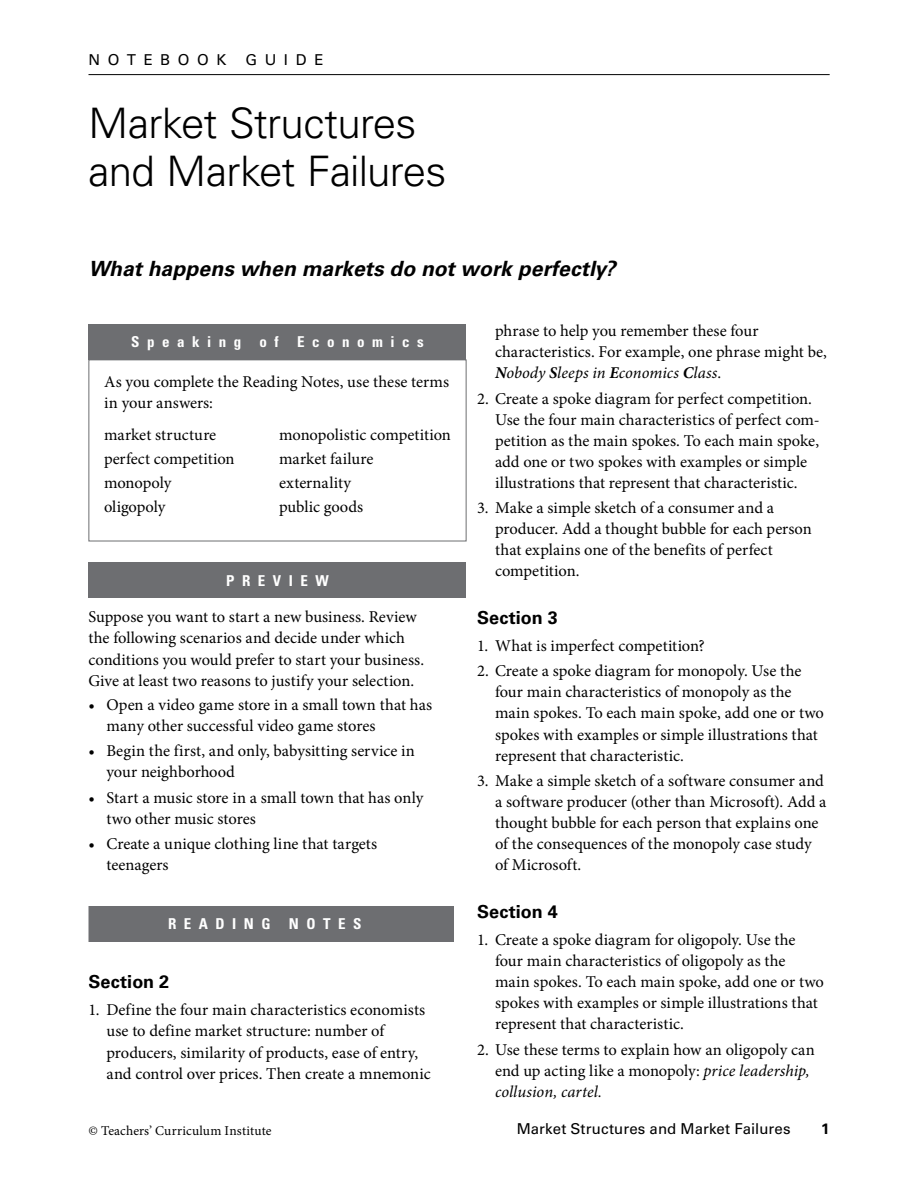
<style>
.page{position:relative;width:918px;height:1188px;background:#fff}
.page>*{position:absolute;margin:0;border:0;box-sizing:border-box;transform-origin:0 0}
.t1{font:300 42px/48px "Univers LT Std";letter-spacing:-.015em;color:#000}
.t2{font:italic 700 21px "Univers LT Std";letter-spacing:.005em;color:#000}
.t3{font:700 18px "Univers LT Std";letter-spacing:.005em;color:#000}
.t4{font:16.5px/21px "Minion Pro";color:#000}
.t5{font:15px "Univers LT Std";letter-spacing:.01em;color:#000}
.t6{font:700 condensed 15px "Univers LT Std";letter-spacing:.5em;color:#fff}
.t7{font:700 15px "Univers LT Std";color:#000}
.t8{font:13.5px "Minion Pro";letter-spacing:.01em;color:#000}
.s1{font-weight:700;font-style:italic}
.s2{font-style:italic}
</style>
<div class="page">
<hr style="left:88px;top:74px;width:742px;height:1px;background:#000">
<div style="left:88px;top:562px;width:378px;height:36px;background:#6d6e71"></div>
<div style="left:76px;top:906px;width:378px;height:36px;background:#6d6e71"></div>
<div style="left:88px;top:324px;width:378px;height:36px;background:#6d6e71"></div>
<div style="left:88px;top:359px;width:378px;height:182px;border:1px solid #6d6e71"></div>
<div style="left:36px;top:871px;width:52px;height:141px;background:#fff"></div>
<p class="t5" style="left:88px;top:51px;width:137px">Not ebook</p>
<p class="t5" style="left:246px;top:51px;width:79px">Guide</p>
<h1 class="t1" style="left:88px;top:100px;width:359px">Market Structures and Market Failures</h1>
<p class="t2" style="left:88px;top:257px;width:529px">What happens when markets do not work perfectly?</p>
<p class="t6" style="left:131px;top:333px;width:294px">Speaking of Economics</p>
<p class="t4" style="left:104px;top:372px;width:346px">As you complete the Reading Notes, use these terms in your answers:</p>
<p class="t4" style="left:104px;top:423px;width:132px;line-height:24px">market structure perfect competition monopoly oligopoly</p>
<p class="t4" style="left:279px;top:423px;width:173px;line-height:24px">monopolistic competition market failure<br>externality<br>public goods</p>
<p class="t6" style="left:226px;top:571px;width:104px">PREVIEW</p>
<p class="t4" style="left:88px;top:607px;width:337px">Suppose you want to start a new business. Review the following scenarios and decide under which conditions you would prefer to start your business.<br>Give at least two reasons to justify your selection.</p>
<p class="t4" style="left:107px;top:694px;width:327px;text-indent:-18px">• Open a video game store in a small town that has many other successful video game stores</p>
<p class="t4" style="left:107px;top:740px;width:310px;text-indent:-18px">• Begin the first, and only, babysitting service in your neighborhood</p>
<p class="t4" style="left:107px;top:787px;width:319px;text-indent:-18px">• Start a music store in a small town that has only two other music stores</p>
<p class="t4" style="left:107px;top:833px;width:272px;text-indent:-18px">• Create a unique clothing line that targets teenagers</p>
<p class="t6" style="left:168px;top:915px;width:195px">READING NOTES</p>
<p class="t3" style="left:88px;top:972px;width:82px">Section 2</p>
<p class="t4" style="left:107px;top:1000px;width:326px;text-indent:-18px">1. Define the four main characteristics economists use to define market structure: number of producers, similarity of products, ease of entry, and control over prices. Then create a mnemonic</p>
<p class="t8" style="left:88px;top:1121px;width:185px">© Teachers’ Curriculum Institute</p>
<p class="t4" style="left:495px;top:320px;width:333px">phrase to help you remember these four characteristics. For example, one phrase might be,<br><span class="s1">N</span><span class="s2">obody</span> <span class="s1">S</span><span class="s2">leeps in</span> <span class="s1">E</span><span class="s2">conomics</span> <span class="s1">C</span><span class="s2">lass</span>.</p>
<p class="t4" style="left:495px;top:388px;width:326px;text-indent:-18px">2. Create a spoke diagram for perfect competition.<br>Use the four main characteristics of perfect com&shy;petition as the main spokes. To each main spoke, add one or two spokes with examples or simple illustrations that represent that characteristic.</p>
<p class="t4" style="left:495px;top:497px;width:318px;text-indent:-18px">3. Make a simple sketch of a consumer and a producer. Add a thought bubble for each person that explains one of the benefits of perfect competition.</p>
<p class="t3" style="left:477px;top:607px;width:82px">Section 3</p>
<p class="t4" style="left:477px;top:635px;width:229px">1. What is imperfect competition?</p>
<p class="t4" style="left:495px;top:661px;width:330px;text-indent:-18px">2. Create a spoke diagram for monopoly. Use the four main characteristics of monopoly as the main spokes. To each main spoke, add one or two spokes with examples or simple illustrations that represent that characteristic.</p>
<p class="t4" style="left:495px;top:770px;width:333px;text-indent:-18px">3. Make a simple sketch of a software consumer and a software producer (other than Microsoft). Add a thought bubble for each person that explains one of the consequences of the monopoly case study of Microsoft.</p>
<p class="t3" style="left:477px;top:901px;width:82px">Section 4</p>
<p class="t4" style="left:495px;top:929px;width:330px;text-indent:-18px">1. Create a spoke diagram for oligopoly. Use the four main characteristics of oligopoly as the main spokes. To each main spoke, add one or two spokes with examples or simple illustrations that represent that characteristic.</p>
<p class="t4" style="left:495px;top:1039px;width:321px;text-indent:-18px">2. Use these terms to explain how an oligopoly can end up acting like a monopoly: <span class="s2">price leadership, collusion, cartel.</span></p>
<p class="t5" style="left:517px;top:1120px;width:275px">Market Structures and Market Failures</p>
<p class="t7" style="left:821px;top:1120px;width:10px">1</p>
</div>
